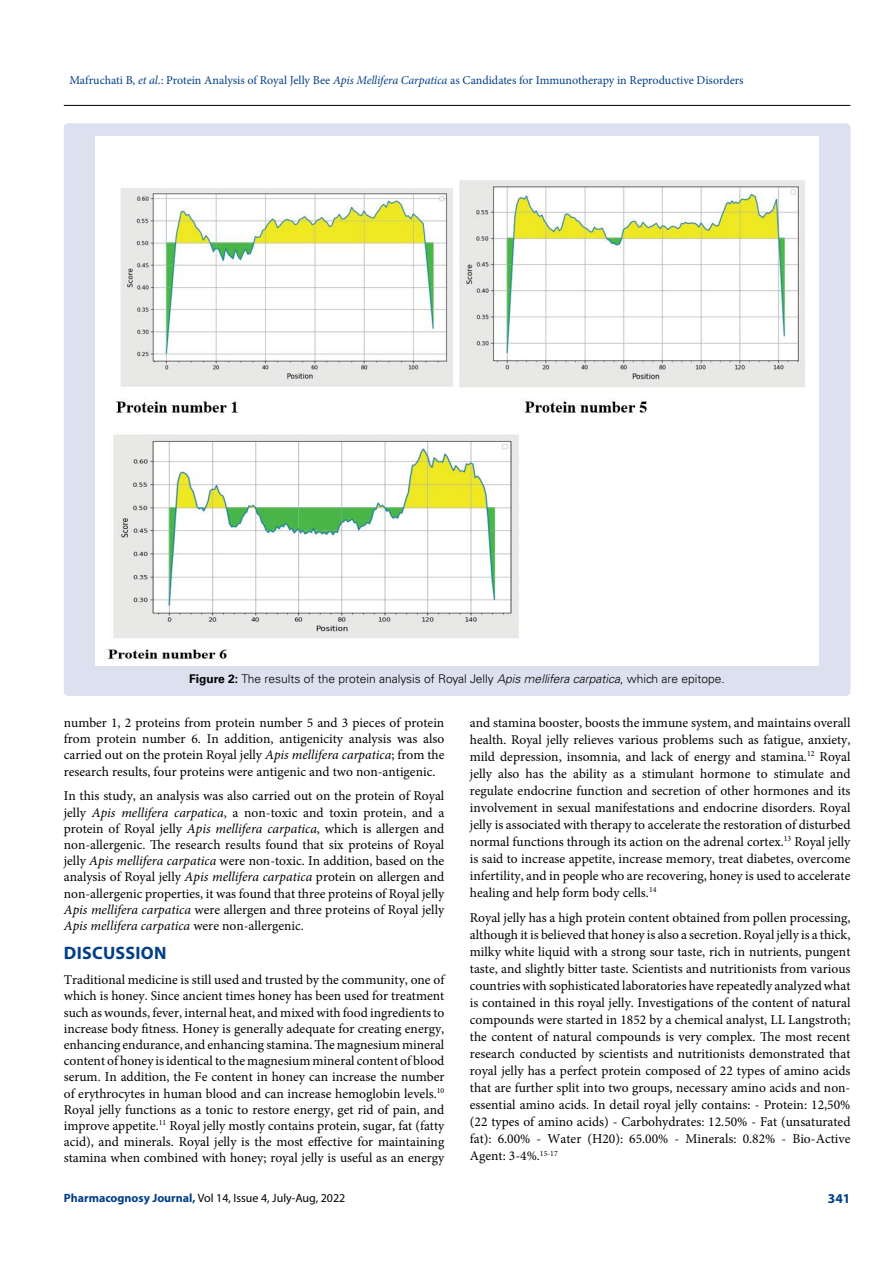
<style>
.page{position:relative;width:893px;height:1263px;background:#fff}
.page>*{position:absolute;margin:0;border:0;box-sizing:border-box;transform-origin:0 0}
.t1{font:700 18px "Myriad Pro";letter-spacing:.015em;color:#003e88}
.t2{font:13.5px/17px "Minion Pro";color:#000;text-align:justify}
.t3{font:700 13.5px "Myriad Pro";color:#003e88}
.t4{font:12px "Minion Pro";letter-spacing:-.005em;color:#003e88}
.t5{font:300 12px "Univers LT Std";color:#000}
.t6{font:12px "Myriad Pro";color:#000}
.s1{font-style:italic}
.s2{font-weight:700}
.s3{font-weight:700;color:#003e88}
</style>
<div class="page">
<hr style="left:64px;top:105px;width:786px;height:1px;background:#000">
<div style="left:64px;top:123px;width:786px;height:573px;background:#dde0ef;border-radius:4px"></div>
<div style="left:95px;top:137px;width:724px;height:528px;background:#fff"></div>
<img style="left:116px;top:180px;width:689px;height:233px">
<img style="left:108px;top:434px;width:411px;height:225px">
<p class="t4" style="left:69px;top:72px;width:676px">Mafruchati B, <span class="s1">et al</span>.: Protein Analysis of Royal Jelly Bee <span class="s1">Apis Mellifera Carpatica</span> as Candidates for Immunotherapy in Reproductive Disorders</p>
<p class="t5" style="left:189px;top:671px;width:537px"><span class="s2">Figure 2:</span> The results of the protein analysis of Royal Jelly <span class="s1">Apis mellifera carpatica</span>, which are epitope.</p>
<p class="t2" style="left:64px;top:715px;width:382px;line-height:16.2px">number 1, 2 proteins from protein number 5 and 3 pieces of protein from protein number 6. In addition, antigenicity analysis was also carried out on the protein Royal jelly <span class="s1">Apis mellifera carpatica</span>; from the research results, four proteins were antigenic and two non-antigenic.</p>
<p class="t2" style="left:64px;top:788px;width:382px;line-height:16.2px">In this study, an analysis was also carried out on the protein of Royal jelly <span class="s1">Apis mellifera carpatica</span>, a non-toxic and toxin protein, and a protein of Royal jelly <span class="s1">Apis mellifera carpatica</span>, which is allergen and non-allergenic. The research results found that six proteins of Royal jelly <span class="s1">Apis mellifera carpatica</span> were non-toxic. In addition, based on the analysis of Royal jelly <span class="s1">Apis mellifera carpatica</span> protein on allergen and non-allergenic properties, it was found that three proteins of Royal jelly <span class="s1">Apis mellifera carpatica</span> were allergen and three proteins of Royal jelly <span class="s1">Apis mellifera carpatica</span> were non-allergenic.</p>
<h1 class="t1" style="left:64px;top:942px;width:104px">DISCUSSION</h1>
<p class="t2" style="left:64px;top:972px;width:382px;line-height:16.2px">Traditional medicine is still used and trusted by the community, one of which is honey. Since ancient times honey has been used for treatment such as wounds, fever, internal heat, and mixed with food ingredients to increase body fitness. Honey is generally adequate for creating energy, enhancing endurance, and enhancing stamina. The magnesium mineral content of honey is identical to the magnesium mineral content of blood serum. In addition, the Fe content in honey can increase the number of erythrocytes in human blood and can increase hemoglobin levels.<sup>10<br></sup>Royal jelly functions as a tonic to restore energy, get rid of pain, and improve appetite.<sup>11</sup> Royal jelly mostly contains protein, sugar, fat (fatty acid), and minerals. Royal jelly is the most effective for maintaining stamina when combined with honey; royal jelly is useful as an energy</p>
<p class="t2" style="left:470px;top:714px;width:382px">and stamina booster, boosts the immune system, and maintains overall health. Royal jelly relieves various problems such as fatigue, anxiety, mild depression, insomnia, and lack of energy and stamina.<sup>12</sup> Royal jelly also has the ability as a stimulant hormone to stimulate and regulate endocrine function and secretion of other hormones and its involvement in sexual manifestations and endocrine disorders. Royal jelly is associated with therapy to accelerate the restoration of disturbed normal functions through its action on the adrenal cortex.<sup>13</sup> Royal jelly is said to increase appetite, increase memory, treat diabetes, overcome infertility, and in people who are recovering, honey is used to accelerate healing and help form body cells.<sup>14</sup></p>
<p class="t2" style="left:470px;top:909px;width:382px">Royal jelly has a high protein content obtained from pollen processing, although it is believed that honey is also a secretion. Royal jelly is a thick, milky white liquid with a strong sour taste, rich in nutrients, pungent taste, and slightly bitter taste. Scientists and nutritionists from various countries with sophisticated laboratories have repeatedly analyzed what is contained in this royal jelly. Investigations of the content of natural compounds were started in 1852 by a chemical analyst, LL Langstroth; the content of natural compounds is very complex. The most recent research conducted by scientists and nutritionists demonstrated that royal jelly has a perfect protein composed of 22 types of amino acids that are further split into two groups, necessary amino acids and non&shy;essential amino acids. In detail royal jelly contains: - Protein: 12,50% (22 types of amino acids) - Carbohydrates: 12.50% - Fat (unsaturated fat): 6.00% - Water (H20): 65.00% - Minerals: 0.82% - Bio-Active Agent: 3-4%.<sup>15-17</sup></p>
<p class="t6" style="left:64px;top:1190px;width:283px"><span class="s3">Pharmacognosy Journal,</span> Vol 14, Issue 4, July-Aug, 2022</p>
<p class="t3" style="left:828px;top:1189px;width:24px">341</p>
</div>
